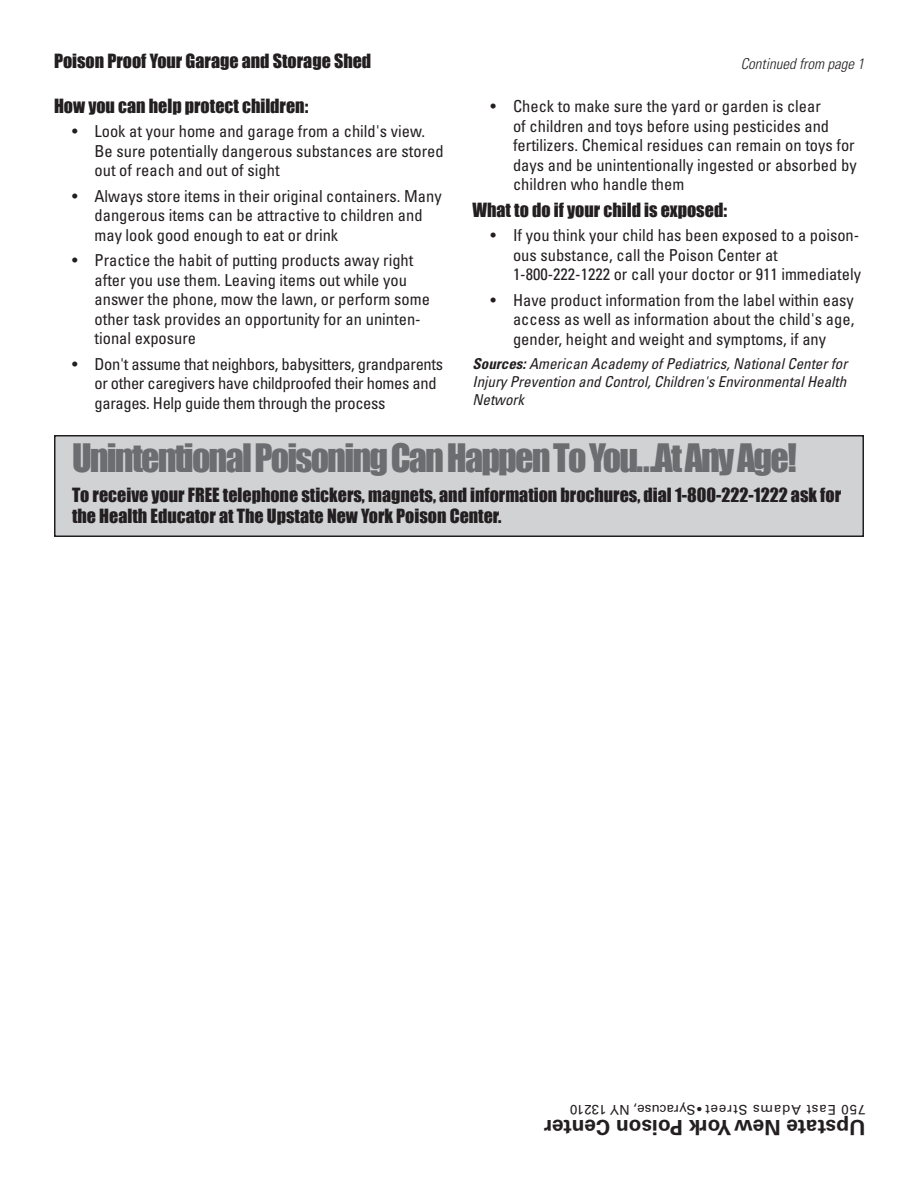
<style>
.page{position:relative;width:918px;height:1188px;background:#fff}
.page>*{position:absolute;margin:0;border:0;box-sizing:border-box;transform-origin:0 0}
.headline_2{font:36px "Impact";letter-spacing:-.05em;color:#6c6d70}
.t1{font:700 21px "Univers";color:#231f20}
.Subhead_1{font:18px/21px "Impact";color:#231f20}
.Hanging{font:condensed 16.5px/19.5px "Univers";color:#231f20}
.Hanging-2{font:condensed 16.5px/19.5px "Univers";letter-spacing:-.02em;color:#231f20}
.Byline{font:italic condensed 15px/18px "Univers";color:#231f20;text-align:justify}
.Cont__From{font:italic 300 condensed 15px "Univers";color:#231f20}
.t2{font:13.5px "Univers";letter-spacing:.06em;color:#231f20}
.t3{font:13.5px "Univers";color:#231f20}
.t4{font:6px "Zapf Dingbats ITC";color:#231f20}
.s1{font-weight:700}
</style>
<div class="page">
<div style="left:54px;top:435px;width:810px;height:102px;background:#d1d2d4;border:2px solid #231f20"></div>
<p class="Subhead_1" style="left:54px;top:51px;width:319px">Poison Proof Your Garage and Storage Shed</p>
<p class="Cont__From" style="left:741px;top:54px;width:125px">Continued from page 1</p>
<p class="Subhead_1" style="left:54px;top:96px;width:256px">How you can help protect children:</p>
<p class="Hanging" style="left:95px;top:121px;width:351px;text-indent:-23px">• Look at your home and garage from a child's view.<br>Be sure potentially dangerous substances are stored out of reach and out of sight</p>
<p class="Hanging" style="left:95px;top:186px;width:349px;text-indent:-23px">• Always store items in their original containers. Many dangerous items can be attractive to children and may look good enough to eat or drink</p>
<p class="Hanging" style="left:95px;top:250px;width:337px;text-indent:-23px">• Practice the habit of putting products away right after you use them. Leaving items out while you answer the phone, mow the lawn, or perform some other task provides an opportunity for an uninten&shy;tional exposure</p>
<p class="Hanging-2" style="left:95px;top:354px;width:350px;text-indent:-23px">• Don't assume that neighbors, babysitters, grandparents or other caregivers have childproofed their homes and garages. Help guide them through the process</p>
<p class="Hanging" style="left:513px;top:96px;width:345px;text-indent:-23px">• Check to make sure the yard or garden is clear<br>of children and toys before using pesticides and fertilizers. Chemical residues can remain on toys for days and be unintentionally ingested or absorbed by children who handle them</p>
<p class="Subhead_1" style="left:472px;top:200px;width:256px">What to do if your child is exposed:</p>
<p class="Hanging" style="left:513px;top:225px;width:350px;text-indent:-22px">• If you think your child has been exposed to a poison&shy;ous substance, call the Poison Center at<br>1-800-222-1222 or call your doctor or 911 immediately</p>
<p class="Hanging" style="left:513px;top:290px;width:343px;text-align:justify;text-indent:-23px">• Have product information from the label within easy access as well as information about the child's age, gender, height and weight and symptoms, if any</p>
<p class="Byline" style="left:472px;top:354px;width:376px"><span class="s1">Sources:</span> American Academy of Pediatrics, National Center for Injury Prevention and Control, Children's Environmental Health Network</p>
<p class="headline_2" style="left:72px;top:436px;width:726px">Unintentional Poisoning Can Happen To You…At Any Age!</p>
<p class="Subhead_1" style="left:72px;top:485px;width:771px">To receive your FREE telephone stickers, magnets, and information brochures, dial 1-800-222-1222 ask for the Health Educator at The Upstate New York Poison Center.</p>
<p class="t3" style="left:696px;top:1118px;width:127px;rotate:-180deg">Syracuse, NY 13210</p>
<p class="t4" style="left:702px;top:1112px;width:6px;rotate:-180deg">●</p>
<p class="t2" style="left:866px;top:1118px;width:162px;rotate:-180deg">750 East Adams Street</p>
<p class="t1" style="left:866px;top:1139px;width:323px;rotate:-180deg">Upstate New York Poison Center</p>
</div>
